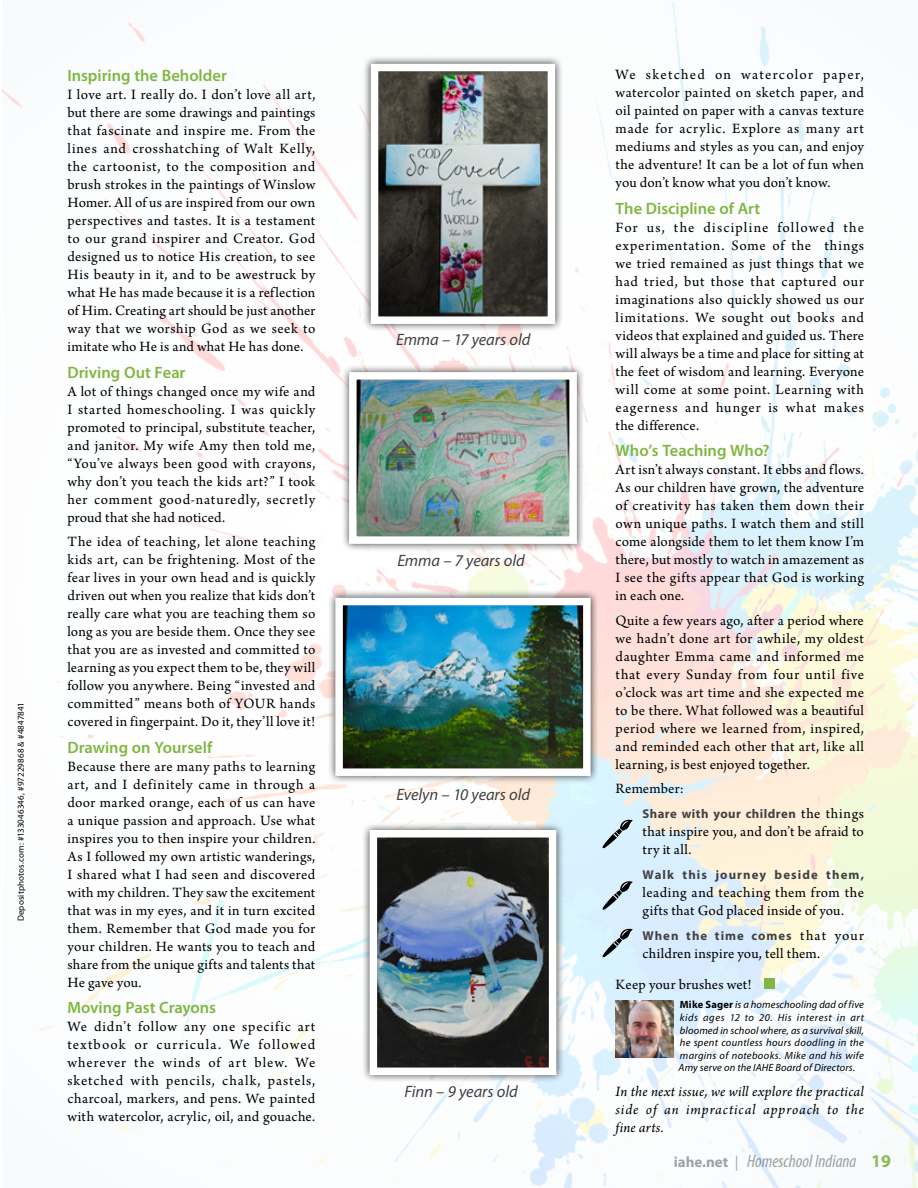
<style>
.page{position:relative;width:918px;height:1188px;background:#fff}
.page>*{position:absolute;margin:0;border:0;box-sizing:border-box;transform-origin:0 0}
.t1{font:italic condensed 18px "Myriad Pro";color:#939598}
.t2{font:600 16.5px "Myriad Pro";color:#80b641}
.t3{font:italic 16.5px "Myriad Pro";letter-spacing:-.005em;color:#414042}
.t4{font:15px/18px "Arno Pro";letter-spacing:.02em;color:#000;text-align:justify}
.t5{font:italic 15px/18px "Arno Pro";letter-spacing:.055em;color:#000;text-align:justify}
.t6{font:700 12.75px "Myriad Pro";letter-spacing:.075em;color:#414042}
.t7{font:700 12.75px "Myriad Pro";letter-spacing:.035em;color:#414042}
.t8{font:italic 10.5px/12.6px "Myriad Pro";letter-spacing:.015em;color:#000;text-align:justify}
.t9{font:9px "Myriad Pro";letter-spacing:.015em;color:#000}
.s1{font-family:"Arno Pro";font-weight:400;font-size:15px;color:#000}
.s2{font-weight:700;font-style:normal}
.s3{font-weight:700;font-style:normal;font-stretch:normal;font-size:15px}
.s4{font-stretch:normal;font-size:15px}
.s5{font-weight:700;font-style:normal;font-stretch:normal;color:#80b641}
</style>
<div class="page">
<img style="left:2px;top:2px;width:916px;height:1186px">
<div style="left:764px;top:978px;width:11px;height:11px;background:#80b641"></div>
<img style="left:616px;top:1000px;width:57px;height:58px">
<div style="left:363px;top:56px;width:200px;height:276px;background:#000;opacity:.75"></div>
<img style="left:380px;top:73px;width:166px;height:242px">
<div style="left:371px;top:64px;width:184px;height:260px;border:8px solid #fff"></div>
<div style="left:341px;top:364px;width:244px;height:188px;background:#000;opacity:.75"></div>
<img style="left:358px;top:381px;width:210px;height:154px">
<div style="left:349px;top:372px;width:228px;height:172px;border:8px solid #fff"></div>
<div style="left:327px;top:590px;width:272px;height:194px;background:#000;opacity:.75"></div>
<img style="left:344px;top:607px;width:238px;height:160px">
<div style="left:335px;top:598px;width:256px;height:178px;border:8px solid #fff"></div>
<div style="left:361px;top:822px;width:203px;height:261px;background:#000;opacity:.75"></div>
<img style="left:379px;top:839px;width:168px;height:227px">
<div style="left:370px;top:830px;width:186px;height:245px;border:8px solid #fff"></div>
<svg style="left:603px;top:819px;width:30px;height:29px"></svg>
<svg style="left:603px;top:880px;width:30px;height:30px"></svg>
<svg style="left:603px;top:928px;width:30px;height:29px"></svg>
<p class="t9" style="left:15px;top:921px;width:221px;rotate:-90deg">Depositphotos.com: #133046346, #97229868 &amp; #4847841</p>
<p class="t2" style="left:68px;top:65px;width:161px">Inspiring the Beholder</p>
<p class="t4" style="left:68px;top:87px;width:249px">I love art. I really do. I don’t love all art, but there are some drawings and paintings that fascinate and inspire me. From the lines and crosshatching of Walt Kelly, the cartoonist, to the composition and brush strokes in the paintings of Winslow Homer. All of us are inspired from our own perspectives and tastes. It is a testament to our grand inspirer and Creator. God designed us to notice His creation, to see His beauty in it, and to be awestruck by what He has made because it is a reflection of Him. Creating art should be just another way that we worship God as we seek to imitate who He is and what He has done.</p>
<p class="t2" style="left:68px;top:362px;width:120px">Driving Out Fear</p>
<p class="t4" style="left:68px;top:383px;width:249px">A lot of things changed once my wife and I started homeschooling. I was quickly promoted to principal, substitute teacher, and janitor. My wife Amy then told me, “You’ve always been good with crayons, why don’t you teach the kids art?” I took her comment good-naturedly, secretly proud that she had noticed.</p>
<p class="t4" style="left:68px;top:534px;width:249px">The idea of teaching, let alone teaching kids art, can be frightening. Most of the fear lives in your own head and is quickly driven out when you realize that kids don’t really care what you are teaching them so long as you are beside them. Once they see that you are as invested and committed to learning as you expect them to be, they will follow you anywhere. Being “invested and committed” means both of YOUR hands covered in fingerpaint. Do it, they’ll love it!</p>
<p class="t2" style="left:68px;top:737px;width:146px">Drawing on Yourself</p>
<p class="t4" style="left:68px;top:758px;width:249px">Because there are many paths to learning art, and I definitely came in through a door marked orange, each of us can have a unique passion and approach. Use what inspires you to then inspire your children.<br>As I followed my own artistic wanderings, I shared what I had seen and discovered with my children. They saw the excitement that was in my eyes, and it in turn excited them. Remember that God made you for your children. He wants you to teach and share from the unique gifts and talents that He gave you.</p>
<p class="t2" style="left:68px;top:997px;width:150px">Moving Past Crayons</p>
<p class="t4" style="left:68px;top:1018px;width:249px">We didn’t follow any one specific art textbook or curricula. We followed wherever the winds of art blew. We sketched with pencils, chalk, pastels, charcoal, markers, and pens. We painted with watercolor, acrylic, oil, and gouache.</p>
<p class="t3" style="left:396px;top:329px;width:136px">Emma – 17 years old</p>
<p class="t3" style="left:397px;top:550px;width:129px">Emma – 7 years old</p>
<p class="t3" style="left:396px;top:784px;width:135px">Evelyn – 10 years old</p>
<p class="t3" style="left:404px;top:1081px;width:115px">Finn – 9 years old</p>
<p class="t4" style="left:616px;top:67px;width:250px">We sketched on watercolor paper, watercolor painted on sketch paper, and oil painted on paper with a canvas texture made for acrylic. Explore as many art mediums and styles as you can, and enjoy the adventure! It can be a lot of fun when you don’t know what you don’t know.</p>
<p class="t2" style="left:616px;top:198px;width:146px">The Discipline of Art</p>
<p class="t4" style="left:616px;top:219px;width:250px">For us, the discipline followed the experimentation. Some of the things we tried remained as just things that we had tried, but those that captured our imaginations also quickly showed us our limitations. We sought out books and videos that explained and guided us. There will always be a time and place for sitting at the feet of wisdom and learning. Everyone will come at some point. Learning with eagerness and hunger is what makes the difference.</p>
<p class="t2" style="left:616px;top:440px;width:156px">Who’s Teaching Who?</p>
<p class="t4" style="left:616px;top:461px;width:250px">Art isn’t always constant. It ebbs and flows.<br>As our children have grown, the adventure of creativity has taken them down their own unique paths. I watch them and still come alongside them to let them know I’m there, but mostly to watch in amazement as I see the gifts appear that God is working in each one.</p>
<p class="t4" style="left:616px;top:612px;width:250px">Quite a few years ago, after a period where we hadn’t done art for awhile, my oldest daughter Emma came and informed me that every Sunday from four until five o’clock was art time and she expected me to be there. What followed was a beautiful period where we learned from, inspired, and reminded each other that art, like all learning, is best enjoyed together.</p>
<p class="t4" style="left:616px;top:781px;width:70px">Remember:</p>
<p class="t7" style="left:643px;top:805px;width:223px">Share with your children <span class="s1">the things</span></p>
<p class="t4" style="left:643px;top:823px;width:223px">that inspire you, and don’t be afraid to try it all.</p>
<p class="t6" style="left:643px;top:866px;width:223px">Walk this journey beside them,</p>
<p class="t4" style="left:643px;top:884px;width:223px">leading and teaching them from the gifts that God placed inside of you.</p>
<p class="t6" style="left:643px;top:927px;width:223px">When the time comes <span class="s1">that your</span></p>
<p class="t4" style="left:616px;top:938px;width:206px;line-height:31.5px;text-indent:27px">children inspire you, tell them.<br>Keep your brushes wet!</p>
<p class="t8" style="left:679px;top:998px;width:187px"><span class="s2">Mike Sager</span> is a homeschooling dad of five kids ages 12 to 20. His interest in art bloomed in school where, as a survival skill, he spent countless hours doodling in the margins of notebooks. Mike and his wife Amy serve on the IAHE Board of Directors.</p>
<p class="t5" style="left:616px;top:1083px;width:250px">In the next issue, we will explore the practical side of an impractical approach to the fine arts.</p>
<p class="t1" style="left:674px;top:1150px;width:219px"><span class="s3">iahe.net</span> <span class="s4">|</span> Homeschool Indiana <span class="s5">19</span></p>
</div>
